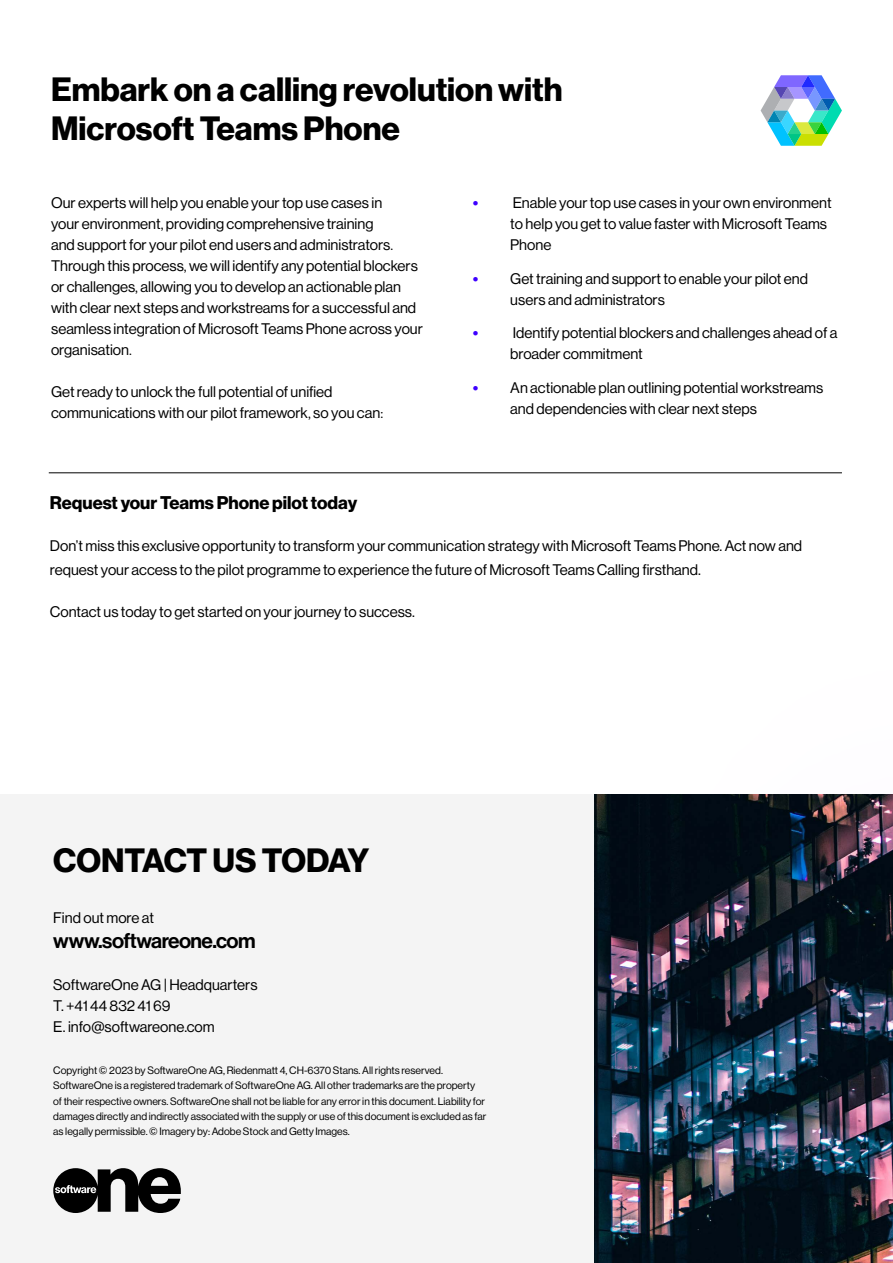
<style>
.page{position:relative;width:893px;height:1263px;background:#fff}
.page>*{position:absolute;margin:0;border:0;box-sizing:border-box;transform-origin:0 0}
.t1{font:700 33px/39.6px "Haas Grot Disp 75";color:#000}
.t2{font:500 21px "Haas Grot Disp 65";letter-spacing:-.025em;color:#000}
.t3{font:700 18px "Haas Grot Disp 75";color:#000}
.t4{font:15px/21px "Haas Grot Disp 55 Roman";color:#000}
.t5{font:15px/21px "Haas Grot Disp R 55 Roman";color:#000}
.t6{font:10.5px/15px "Haas Grot Disp 55 Roman";color:#000}
.s1{font-family:"Haas Grot Disp 75";font-weight:700;color:#3e00ff}
</style>
<div class="page">
<svg style="left:761px;top:75px;width:81px;height:71px"></svg>
<div style="left:0;top:794px;width:893px;height:469px;background:#f4f4f4"></div>
<svg style="left:53px;top:1168px;width:128px;height:45px"></svg>
<img style="left:595px;top:794px;width:298px;height:469px">
<hr style="left:49px;top:473px;width:793px;height:1px;background:#000">
<h1 class="t1" style="left:51px;top:70px;width:513px">Embark on a calling revolution with<br>Microsoft Teams Phone</h1>
<p class="t5" style="left:51px;top:192px;width:373px">Our experts will help you enable your top use cases in<br>your environment, providing comprehensive training<br>and support for your pilot end users and administrators.<br>Through this process, we will identify any potential blockers or challenges, allowing you to develop an actionable plan with clear next steps and workstreams for a successful and seamless integration of Microsoft Teams Phone across your organisation.</p>
<p class="t5" style="left:51px;top:381px;width:334px">Get ready to unlock the full potential of unified communications with our pilot framework, so you can:</p>
<p class="t4" style="left:510px;top:192px;width:323px;text-indent:-38px"><span class="s1">•</span> Enable your top use cases in your own environment to help you get to value faster with Microsoft Teams<br>Phone</p>
<p class="t4" style="left:510px;top:268px;width:299px;text-indent:-38px"><span class="s1">•</span> Get training and support to enable your pilot end users and administrators</p>
<p class="t4" style="left:510px;top:323px;width:329px;text-indent:-38px"><span class="s1">•</span> Identify potential blockers and challenges ahead of a broader commitment</p>
<p class="t4" style="left:510px;top:377px;width:314px;text-indent:-38px"><span class="s1">•</span> An actionable plan outlining potential workstreams and dependencies with clear next steps</p>
<p class="t3" style="left:50px;top:492px;width:309px">Request your Teams Phone pilot today</p>
<p class="t4" style="left:50px;top:534px;width:754px;line-height:24px">Don’t miss this exclusive opportunity to transform your communication strategy with Microsoft Teams Phone. Act now and request your access to the pilot programme to experience the future of Microsoft Teams Calling firsthand.</p>
<p class="t4" style="left:50px;top:602px;width:366px">Contact us today to get started on your journey to success.</p>
<h1 class="t1" style="left:53px;top:841px;width:318px">CONTACT US TODAY</h1>
<p class="t4" style="left:53px;top:907px;width:102px">Find out more at</p>
<h2 class="t2" style="left:53px;top:929px;width:204px">www.softwareone.com</h2>
<p class="t4" style="left:53px;top:974px;width:206px">SoftwareOne AG | Headquarters<br>T. +41 44 832 41 69<br>E. info@softwareone.com</p>
<p class="t6" style="left:53px;top:1063px;width:435px">Copyright © 2023 by SoftwareOne AG, Riedenmatt 4, CH-6370 Stans. All rights reserved.<br>SoftwareOne is a registered trademark of SoftwareOne AG. All other trademarks are the property of their respective owners. SoftwareOne shall not be liable for any error in this document. Liability for damages directly and indirectly associated with the supply or use of this document is excluded as far as legally permissible. © Imagery by: Adobe Stock and Getty Images.</p>
</div>
